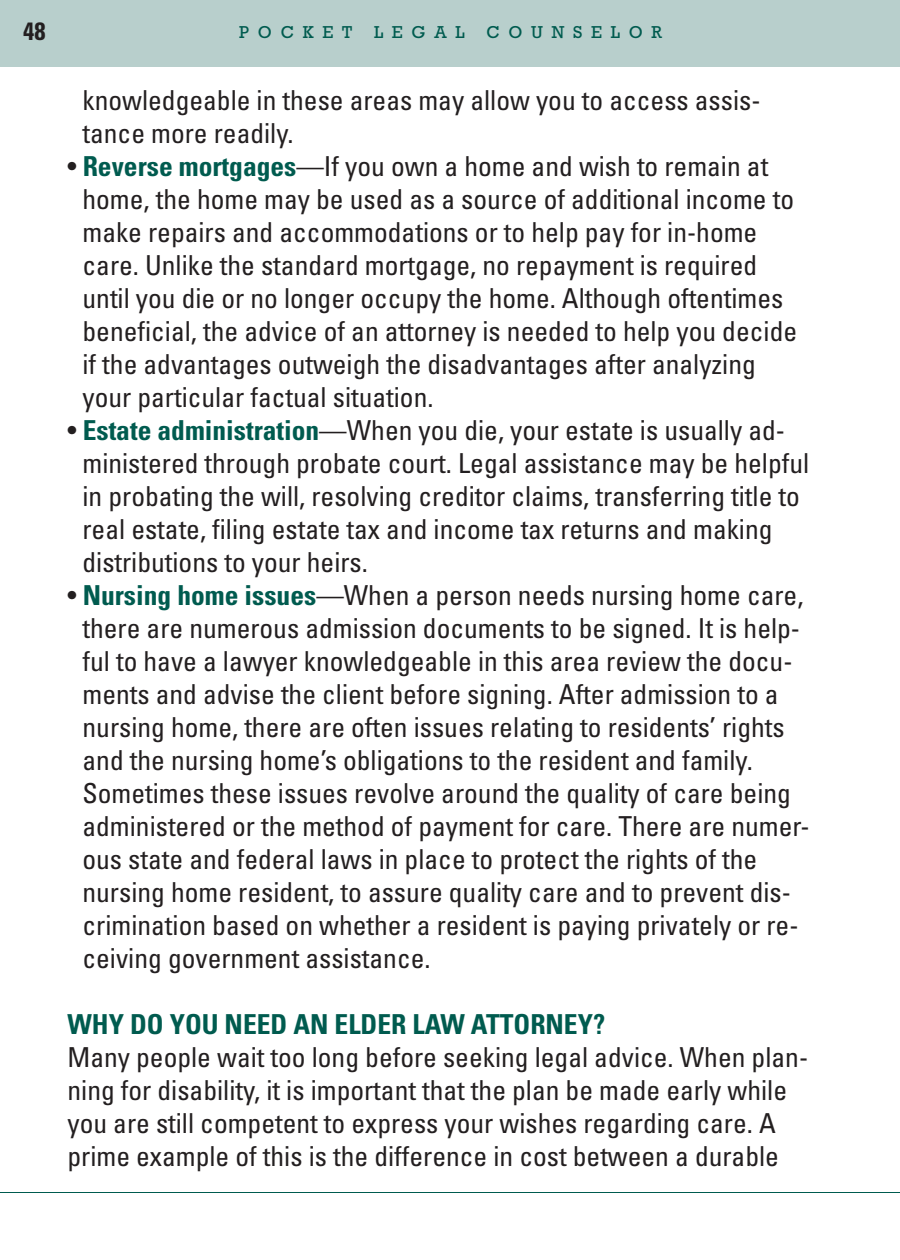
<style>
.page{position:relative;width:900px;height:1260px;background:#fff}
.page>*{position:absolute;margin:0;border:0;box-sizing:border-box;transform-origin:0 0}
.t1{font:condensed 27.5px/33px "Univers";color:#231f20}
.t2{font:700 condensed 27.5px "Univers";color:#005b4f}
.t3{font:700 condensed 25px "Univers";color:#231f20}
.t4{font:17.5px "Rockwell";letter-spacing:.5em;color:#005b4f}
.s1{font-weight:700;color:#005b4f}
</style>
<div class="page">
<div style="left:0;top:0;width:900px;height:68px;background:#b8cfcc"></div>
<hr style="left:0;top:1192px;width:900px;height:1px;background:#005b4f">
<p class="t3" style="left:23px;top:22px;width:24px">48</p>
<p class="t4" style="left:239px;top:22px;width:115px">POCKET</p>
<p class="t4" style="left:374px;top:22px;width:92px">LEGAL</p>
<p class="t4" style="left:486px;top:22px;width:177px">COUNSELOR</p>
<p class="t1" style="left:82px;top:86px;width:680px">knowledgeable in these areas may allow you to access assis&shy;tance more readily.</p>
<p class="t1" style="left:82px;top:152px;width:716px;text-indent:-15px">• <span class="s1">Reverse mortgages</span>—If you own a home and wish to remain at home, the home may be used as a source of additional income to make repairs and accommodations or to help pay for in-home care. Unlike the standard mortgage, no repayment is required until you die or no longer occupy the home. Although oftentimes beneficial, the advice of an attorney is needed to help you decide if the advantages outweigh the disadvantages after analyzing your particular factual situation.</p>
<p class="t1" style="left:83px;top:416px;width:728px;text-indent:-15px">• <span class="s1">Estate administration</span>—When you die, your estate is usually ad&shy;ministered through probate court. Legal assistance may be helpful in probating the will, resolving creditor claims, transferring title to real estate, filing estate tax and income tax returns and making distributions to your heirs.</p>
<p class="t1" style="left:82px;top:581px;width:729px;text-indent:-15px">• <span class="s1">Nursing home issues</span>—When a person needs nursing home care, there are numerous admission documents to be signed. It is help&shy;ful to have a lawyer knowledgeable in this area review the docu&shy;ments and advise the client before signing. After admission to a nursing home, there are often issues relating to residents’ rights and the nursing home’s obligations to the resident and family.<br>Sometimes these issues revolve around the quality of care being administered or the method of payment for care. There are numer&shy;ous state and federal laws in place to protect the rights of the nursing home resident, to assure quality care and to prevent dis&shy;crimination based on whether a resident is paying privately or re&shy;ceiving government assistance.</p>
<p class="t2" style="left:68px;top:1014px;width:539px">WHY DO YOU NEED AN ELDER LAW ATTORNEY?</p>
<p class="t1" style="left:68px;top:1043px;width:742px">Many people wait too long before seeking legal advice. When plan&shy;ning for disability, it is important that the plan be made early while you are still competent to express your wishes regarding care. A prime example of this is the difference in cost between a durable</p>
</div>
